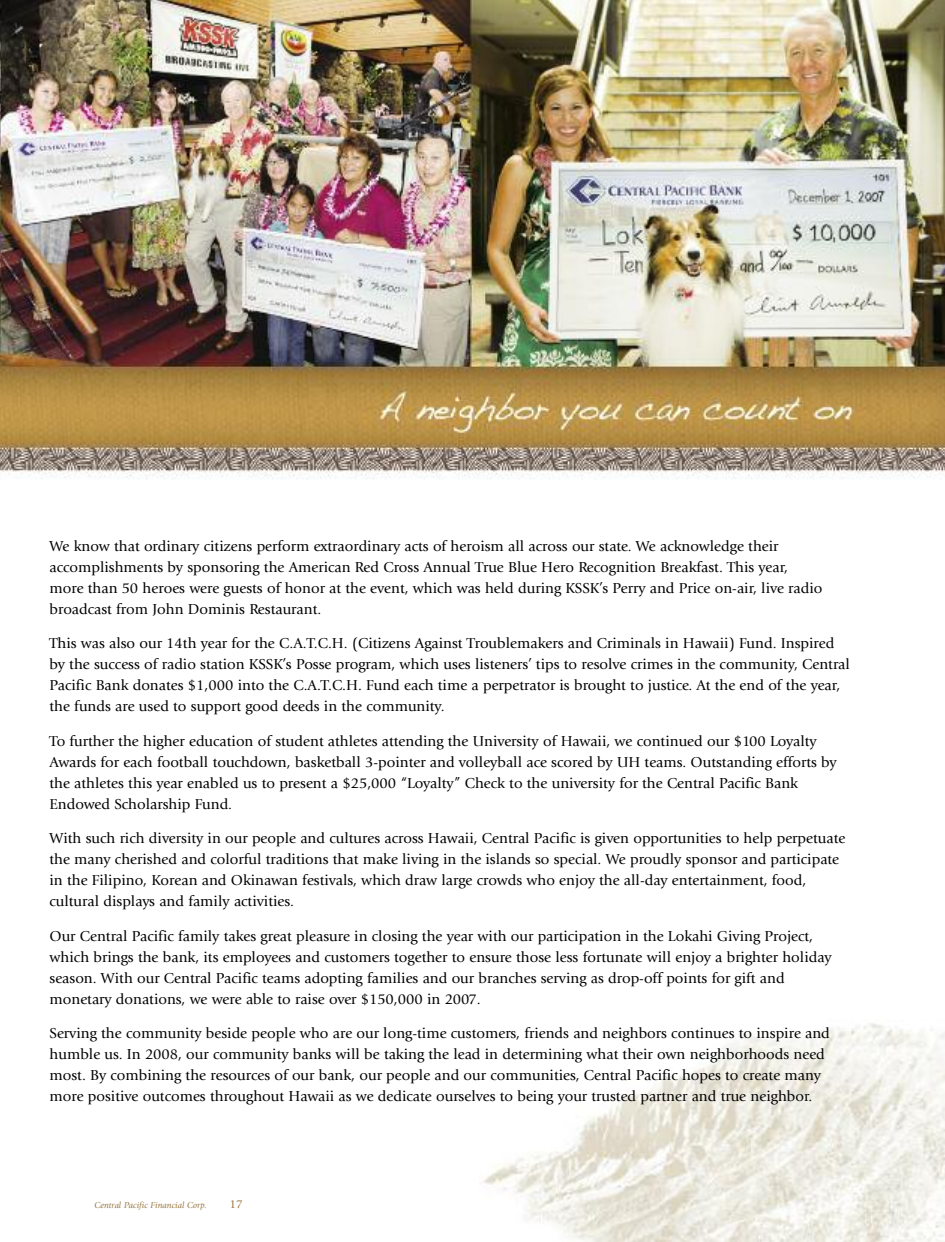
<style>
.page{position:relative;width:945px;height:1242px;background:#fff}
.page>*{position:absolute;margin:0;border:0;box-sizing:border-box;transform-origin:0 0}
.t1{font:15px/21px "Giovanni";color:#000}
.t2{font:12px "Giovanni";color:#97763d}
.t3{font:italic 9px "Giovanni";color:#97763d}
</style>
<div class="page">
<img style="left:0;top:0;width:945px;height:1242px">
<p class="t1" style="left:49px;top:537px;width:774px">We know that ordinary citizens perform extraordinary acts of heroism all across our state. We acknowledge their accomplishments by sponsoring the American Red Cross Annual True Blue Hero Recognition Breakfast. This year, more than 50 heroes were guests of honor at the event, which was held during KSSK’s Perry and Price on-air, live radio broadcast from John Dominis Restaurant.</p>
<p class="t1" style="left:49px;top:634px;width:802px">This was also our 14th year for the C.A.T.C.H. (Citizens Against Troublemakers and Criminals in Hawaii) Fund. Inspired by the success of radio station KSSK’s Posse program, which uses listeners’ tips to resolve crimes in the community, Central Pacific Bank donates $1,000 into the C.A.T.C.H. Fund each time a perpetrator is brought to justice. At the end of the year, the funds are used to support good deeds in the community.</p>
<p class="t1" style="left:49px;top:732px;width:789px">To further the higher education of student athletes attending the University of Hawaii, we continued our $100 Loyalty Awards for each football touchdown, basketball 3-pointer and volleyball ace scored by UH teams. Outstanding efforts by the athletes this year enabled us to present a $25,000 “Loyalty” Check to the university for the Central Pacific Bank Endowed Scholarship Fund.</p>
<p class="t1" style="left:49px;top:829px;width:797px">With such rich diversity in our people and cultures across Hawaii, Central Pacific is given opportunities to help perpetuate the many cherished and colorful traditions that make living in the islands so special. We proudly sponsor and participate in the Filipino, Korean and Okinawan festivals, which draw large crowds who enjoy the all-day entertainment, food, cultural displays and family activities.</p>
<p class="t1" style="left:49px;top:927px;width:784px">Our Central Pacific family takes great pleasure in closing the year with our participation in the Lokahi Giving Project, which brings the bank, its employees and customers together to ensure those less fortunate will enjoy a brighter holiday season. With our Central Pacific teams adopting families and our branches serving as drop-off points for gift and monetary donations, we were able to raise over $150,000 in 2007.</p>
<p class="t1" style="left:50px;top:1024px;width:782px">Serving the community beside people who are our long-time customers, friends and neighbors continues to inspire and humble us. In 2008, our community banks will be taking the lead in determining what their own neighborhoods need most. By combining the resources of our bank, our people and our communities, Central Pacific hopes to create many more positive outcomes throughout Hawaii as we dedicate ourselves to being your trusted partner and true neighbor.</p>
<p class="t3" style="left:94px;top:1202px;width:114px">Central Pacific Financial Corp.</p>
<p class="t2" style="left:230px;top:1200px;width:15px">17</p>
</div>
